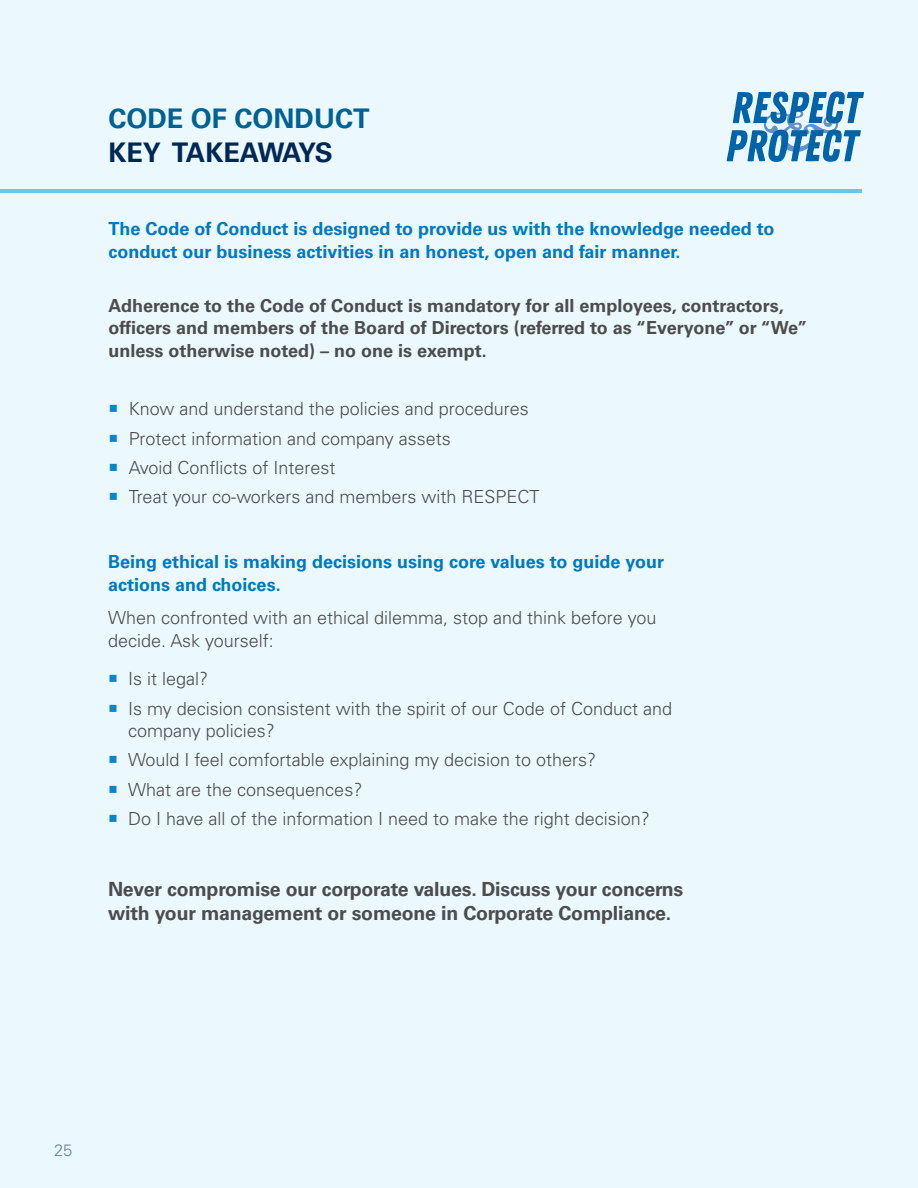
<style>
.page{position:relative;width:918px;height:1188px;background:#ebf8fd}
.page>*{position:absolute;margin:0;border:0;box-sizing:border-box;transform-origin:0 0}
.t1{font:700 27px/33.8px "Univers LT Std";color:#006192}
.t2{font:700 19.5px/24px "Univers LT Std";letter-spacing:-.01em;color:#4b4c4d}
.t3{font:300 18px/22.5px "Univers LT Std";color:#4b4c4d}
.t4{font:700 18px/22.5px "Univers LT Std";color:#0079c2}
.t5{font:700 18px/22.5px "Univers LT Std";color:#4b4c4d}
.t6{font:300 16.5px "Univers LT Std";color:#6f828d}
.s1{color:#002855}
.s2{color:#0c85c8}
</style>
<div class="page">
<hr style="left:0;top:189px;width:862px;height:3px;background:#3fb4e5">
<svg style="left:727px;top:91px;width:137px;height:71px"></svg>
<h2 class="t1" style="left:108px;top:102px;width:263px">CODE OF CONDUCT<br><span class="s1">KEY TAKEAWAYS</span></h2>
<p class="t4" style="left:108px;top:218px;width:667px">The Code of Conduct is designed to provide us with the knowledge needed to conduct our business activities in an honest, open and fair manner.</p>
<p class="t5" style="left:108px;top:294px;width:700px">Adherence to the Code of Conduct is mandatory for all employees, contractors, officers and members of the Board of Directors (referred to as “Everyone” or “We” unless otherwise noted) – no one is exempt.</p>
<p class="t3" style="left:108px;top:398px;width:422px"><span class="s2">○</span> Know and understand the policies and procedures</p>
<p class="t3" style="left:108px;top:427px;width:344px"><span class="s2">○</span> Protect information and company assets</p>
<p class="t3" style="left:108px;top:456px;width:228px"><span class="s2">○</span> Avoid Conflicts of Interest</p>
<p class="t3" style="left:108px;top:485px;width:433px"><span class="s2">○</span> Treat your co-workers and members with RESPECT</p>
<p class="t4" style="left:108px;top:551px;width:558px">Being ethical is making decisions using core values to guide your actions and choices.</p>
<p class="t3" style="left:108px;top:607px;width:550px">When confronted with an ethical dilemma, stop and think before you decide. Ask yourself:</p>
<p class="t3" style="left:108px;top:668px;width:102px"><span class="s2">○</span> Is it legal?</p>
<p class="t3" style="left:128px;top:697px;width:545px;text-indent:-20px"><span class="s2">○</span> Is my decision consistent with the spirit of our Code of Conduct and company policies?</p>
<p class="t3" style="left:108px;top:749px;width:490px"><span class="s2">○</span> Would I feel comfortable explaining my decision to others?</p>
<p class="t3" style="left:108px;top:778px;width:256px"><span class="s2">○</span> What are the consequences?</p>
<p class="t3" style="left:108px;top:807px;width:543px"><span class="s2">○</span> Do I have all of the information I need to make the right decision?</p>
<p class="t2" style="left:108px;top:877px;width:577px">Never compromise our corporate values. Discuss your concerns with your management or someone in Corporate Compliance.</p>
<p class="t6" style="left:54px;top:1141px;width:20px">25</p>
</div>
